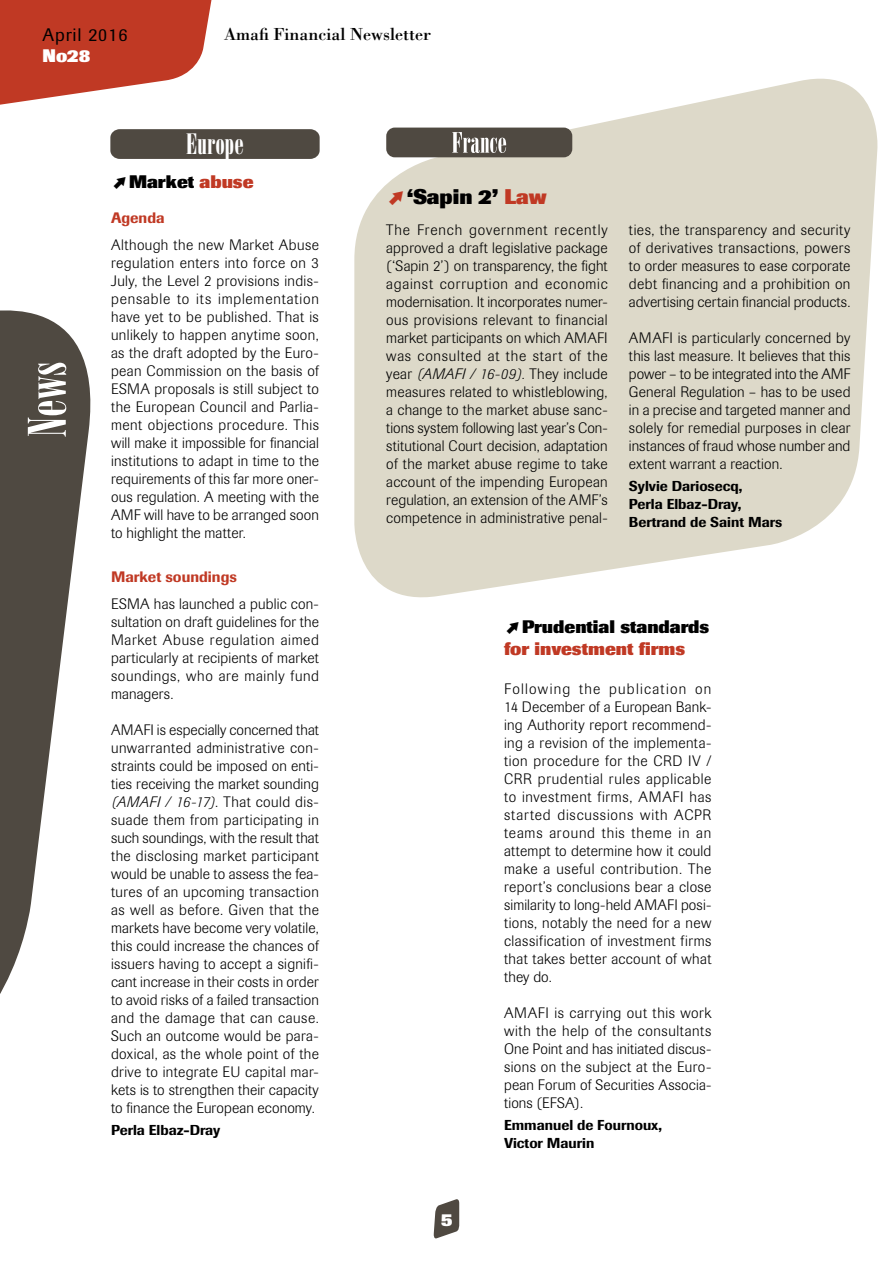
<style>
.page{position:relative;width:893px;height:1263px;background:#fff}
.page>*{position:absolute;margin:0;border:0;box-sizing:border-box;transform-origin:0 0}
.t1{font:52.5px "Bodoni Poster Compressed";color:#fff}
.t2{font:28.5px "Bodoni Poster Compressed";letter-spacing:.005em;color:#fff}
.t3{font:800 21px "Imago";color:#000}
.t4{font:800 18px/21.6px "Imago";color:#000}
.t5{font:18px "Bodoni";color:#000}
.t6{font:18px "Imago";letter-spacing:.05em;color:#000}
.t7{font:800 18px "Imago";color:#fff}
.t8{font:300 15px/18px "Imago";letter-spacing:.015em;color:#000;text-align:justify}
.t9{font:500 15px "Imago";color:#c03924}
.t10{font:500 14.25px/18px "Imago";color:#000}
.s1{font-family:"Zeal";font-weight:400}
.s2{color:#c03924}
.s3{font-style:italic}
.s4{font-family:"Zeal";font-weight:400;color:#c03924}
</style>
<div class="page">
<svg style="left:433px;top:1199px;width:26px;height:40px"></svg>
<svg style="left:0;top:0;width:212px;height:105px"></svg>
<svg style="left:0;top:310px;width:91px;height:684px;fill:#4f4941"></svg>
<svg style="left:354px;top:78px;width:524px;height:520px;fill:#ddd9c9"></svg>
<div style="left:386px;top:128px;width:186px;height:29px;background:#4f4941;border-radius:9px"></div>
<svg style="left:452px;top:132px;width:54px;height:21px"></svg>
<div style="left:110px;top:129px;width:210px;height:30px;background:#4f4941;border-radius:9px"></div>
<p class="t6" style="left:43px;top:24px;width:86px">April 2016</p>
<p class="t5" style="left:224px;top:23px;width:209px">Amafi Financial Newsletter</p>
<p class="t7" style="left:43px;top:45px;width:50px">No28</p>
<h1 class="t1" style="left:17px;top:437px;width:77px;rotate:-90deg">News</h1>
<h2 class="t2" style="left:186px;top:127px;width:59px">Europe</h2>
<p class="t4" style="left:111px;top:171px;width:144px"><span class="s1">j</span>Market <span class="s2">abuse</span></p>
<p class="t9" style="left:111px;top:209px;width:55px">Agenda</p>
<p class="t8" style="left:111px;top:236px;width:209px">Although the new Market Abuse regulation enters into force on 3<br>July, the Level 2 provisions indis&shy;pensable to its implementation have yet to be published. That is unlikely to happen anytime soon, as the draft adopted by the Euro&shy;pean Commission on the basis of ESMA proposals is still subject to the European Council and Parlia&shy;ment objections procedure. This will make it impossible for financial institutions to adapt in time to the requirements of this far more oner&shy;ous regulation. A meeting with the AMF will have to be arranged soon to highlight the matter.</p>
<p class="t9" style="left:111px;top:568px;width:127px">Market soundings</p>
<p class="t8" style="left:111px;top:595px;width:209px">ESMA has launched a public con&shy;sultation on draft guidelines for the Market Abuse regulation aimed particularly at recipients of market soundings, who are mainly fund managers.</p>
<p class="t8" style="left:111px;top:721px;width:209px">AMAFI is especially concerned that unwarranted administrative con&shy;straints could be imposed on enti&shy;ties receiving the market sounding <span class="s3">(AMAFI / 16-17)</span>. That could dis&shy;suade them from participating in such soundings, with the result that the disclosing market participant would be unable to assess the fea&shy;tures of an upcoming transaction as well as before. Given that the markets have become very volatile, this could increase the chances of issuers having to accept a signifi&shy;cant increase in their costs in order to avoid risks of a failed transaction and the damage that can cause.<br>Such an outcome would be para&shy;doxical, as the whole point of the drive to integrate EU capital mar&shy;kets is to strengthen their capacity to finance the European economy.</p>
<p class="t10" style="left:111px;top:1121px;width:111px">Perla Elbaz-Dray</p>
<h3 class="t3" style="left:386px;top:184px;width:162px"><span class="s4">j</span>‘Sapin 2’ <span class="s2">Law</span></h3>
<p class="t8" style="left:386px;top:221px;width:223px">The French government recently approved a draft legislative package (‘Sapin 2’) on transparency, the fight against corruption and economic modernisation. It incorporates numer&shy;ous provisions relevant to financial market participants on which AMAFI was consulted at the start of the year <span class="s3">(AMAFI / 16-09).</span> They include measures related to whistleblowing, a change to the market abuse sanc&shy;tions system following last year’s Con&shy;stitutional Court decision, adaptation of the market abuse regime to take account of the impending European regulation, an extension of the AMF’s competence in administrative penal-</p>
<p class="t8" style="left:629px;top:221px;width:223px">ties, the transparency and security of derivatives transactions, powers to order measures to ease corporate debt financing and a prohibition on advertising certain financial products.</p>
<p class="t8" style="left:629px;top:329px;width:223px">AMAFI is particularly concerned by this last measure. It believes that this power – to be integrated into the AMF General Regulation – has to be used in a precise and targeted manner and solely for remedial purposes in clear instances of fraud whose number and extent warrant a reaction.</p>
<p class="t10" style="left:629px;top:477px;width:155px">Sylvie Dariosecq,<br>Perla Elbaz-Dray,<br>Bertrand de Saint Mars</p>
<p class="t7" style="left:441px;top:1209px;width:13px">5</p>
<p class="t4" style="left:504px;top:616px;width:207px"><span class="s1">j</span>Prudential standards <span class="s2">for investment firms</span></p>
<p class="t8" style="left:504px;top:680px;width:209px">Following the publication on 14 December of a European Bank&shy;ing Authority report recommend&shy;ing a revision of the implementa&shy;tion procedure for the CRD IV / CRR prudential rules applicable to investment firms, AMAFI has started discussions with ACPR teams around this theme in an attempt to determine how it could make a useful contribution. The report’s conclusions bear a close similarity to long-held AMAFI posi&shy;tions, notably the need for a new classification of investment firms that takes better account of what they do.</p>
<p class="t8" style="left:504px;top:1004px;width:209px">AMAFI is carrying out this work with the help of the consultants One Point and has initiated discus&shy;sions on the subject at the Euro&shy;pean Forum of Securities Associa&shy;tions (EFSA).</p>
<p class="t10" style="left:504px;top:1116px;width:159px">Emmanuel de Fournoux,<br>Victor Maurin</p>
</div>
